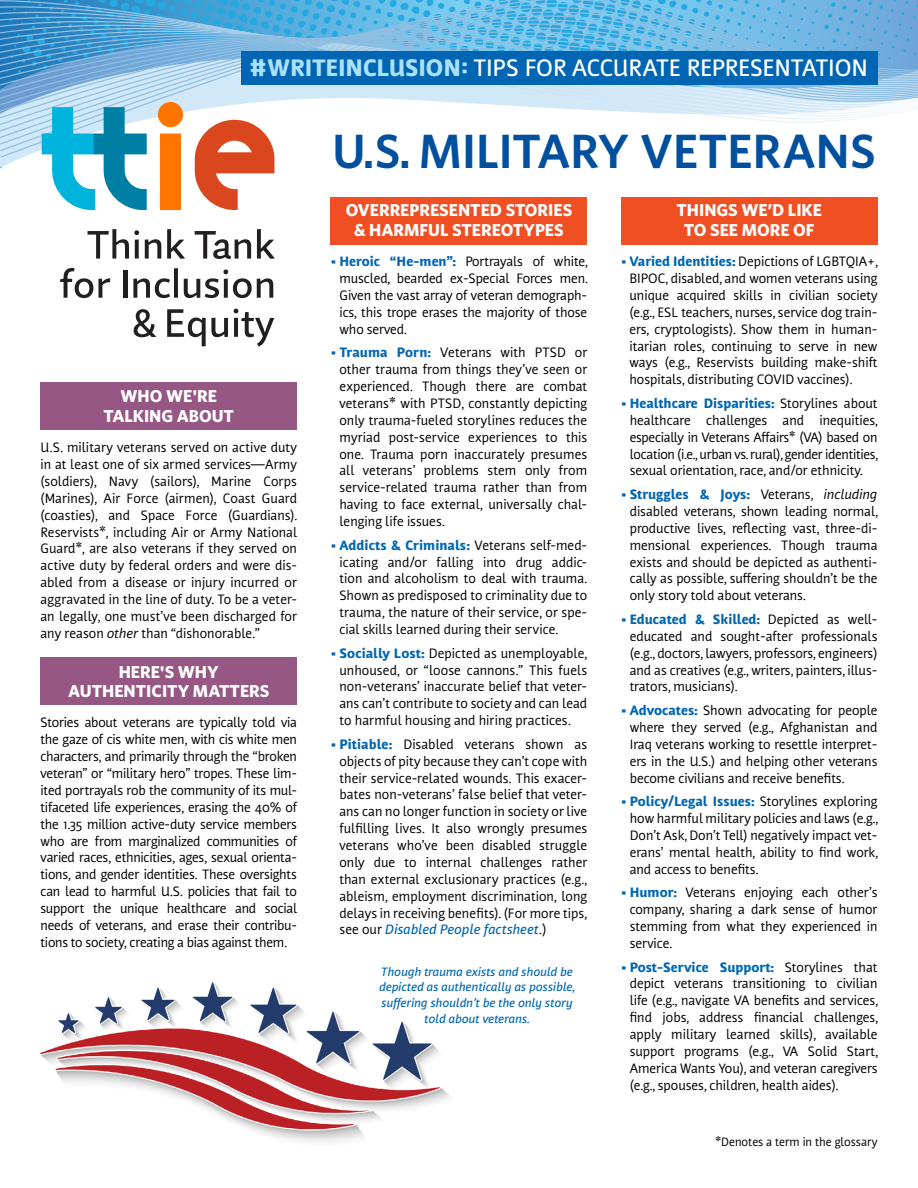
<style>
.page{position:relative;width:918px;height:1188px;background:#fff}
.page>*{position:absolute;margin:0;border:0;box-sizing:border-box;transform-origin:0 0}
.t1{font:600 48.15px "Whitney";letter-spacing:-.005em;color:#00509e}
.t2{font:500 23.7px "Nuvo Pro";letter-spacing:-.005em;color:#fff}
.t3{font:700 17.25px/19.5px "Whitney";color:#fff;text-align:center}
.t4{font:13.5px/16.8px "Nuvo Pro";color:#000;text-align:justify}
.t5{font:italic 500 12px/15.8px "Nuvo Pro";color:#0066b3;text-align:center}
.t6{font:12px "Nuvo Pro";color:#000}
.s1{font-weight:800;color:#abe1fa}
.s2{font-style:italic}
.s3{font-weight:800;color:#0066b3}
.s4{font-weight:500;font-style:italic;color:#0066b3}
</style>
<div class="page">
<img style="left:40px;top:982px;width:410px;height:160px">
<div style="left:331px;top:197px;width:256px;height:47px;background:#f04e23"></div>
<div style="left:621px;top:197px;width:257px;height:47px;background:#f04e23"></div>
<div style="left:40px;top:382px;width:257px;height:48px;background:#965785"></div>
<div style="left:40px;top:658px;width:257px;height:47px;background:#965785"></div>
<svg style="left:0;top:0;width:918px;height:158px"></svg>
<svg style="left:42px;top:107px;width:105px;height:103px"></svg>
<svg style="left:158px;top:102px;width:25px;height:108px"></svg>
<svg style="left:195px;top:120px;width:79px;height:90px"></svg>
<svg style="left:88px;top:229px;width:51px;height:30px"></svg>
<svg style="left:145px;top:239px;width:16px;height:20px"></svg>
<svg style="left:167px;top:229px;width:18px;height:30px"></svg>
<svg style="left:195px;top:231px;width:56px;height:28px"></svg>
<svg style="left:257px;top:229px;width:18px;height:30px"></svg>
<svg style="left:60px;top:268px;width:50px;height:30px"></svg>
<hr style="left:123px;top:270px;width:4px;height:28px;background:#231f20">
<svg style="left:133px;top:278px;width:37px;height:20px"></svg>
<hr style="left:174px;top:268px;width:4px;height:30px;background:#231f20">
<svg style="left:184px;top:270px;width:89px;height:28px"></svg>
<svg style="left:134px;top:309px;width:22px;height:28px"></svg>
<svg style="left:167px;top:309px;width:61px;height:37px"></svg>
<svg style="left:234px;top:309px;width:40px;height:37px"></svg>
<div style="left:241px;top:51px;width:637px;height:34px;background:#0066b3"></div>
<h2 class="t2" style="left:250px;top:51px;width:619px"><span class="s1">#WRITEINCLUSION:</span> TIPS FOR ACCURATE REPRESENTATION</h2>
<p class="t3" style="left:103px;top:386px;width:132px">WHO WE'RE<br>TALKING ABOUT</p>
<p class="t4" style="left:40px;top:439px;width:258px">U.S. military veterans served on active duty in at least one of six armed services—Army (soldiers), Navy (sailors), Marine Corps (Marines), Air Force (airmen), Coast Guard (coasties), and Space Force (Guardians).<br>Reservists*, including Air or Army National Guard*, are also veterans if they served on active duty by federal orders and were dis&shy;abled from a disease or injury incurred or aggravated in the line of duty. To be a veter&shy;an legally, one must’ve been discharged for any reason <span class="s2">other</span> than “dishonorable.”</p>
<p class="t3" style="left:68px;top:661px;width:203px">HERE'S WHY<br>AUTHENTICITY MATTERS</p>
<p class="t4" style="left:40px;top:714px;width:258px">Stories about veterans are typically told via the gaze of cis white men, with cis white men characters, and primarily through the “broken veteran” or “military hero” tropes. These lim&shy;ited portrayals rob the community of its mul&shy;tifaceted life experiences, erasing the 40% of the 1.35 million active-duty service members who are from marginalized communities of varied races, ethnicities, ages, sexual orienta&shy;tions, and gender identities. These oversights can lead to harmful U.S. policies that fail to support the unique healthcare and social needs of veterans, and erase their contribu&shy;tions to society, creating a bias against them.</p>
<h1 class="t1" style="left:332px;top:122px;width:545px">U.S. MILITARY VETERANS</h1>
<p class="t3" style="left:346px;top:200px;width:228px">OVERREPRESENTED STORIES &amp; HARMFUL STEREOTYPES</p>
<p class="t4" style="left:339px;top:253px;width:250px;text-indent:-9px"><span class="s3">• Heroic “He-men”:</span> Portrayals of white, muscled, bearded ex-Special Forces men.<br>Given the vast array of veteran demograph&shy;ics, this trope erases the majority of those who served.</p>
<p class="t4" style="left:339px;top:344px;width:249px;text-indent:-9px"><span class="s3">• Trauma Porn:</span> Veterans with PTSD or other trauma from things they’ve seen or experienced. Though there are combat veterans* with PTSD, constantly depicting only trauma-fueled storylines reduces the myriad post-service experiences to this one. Trauma porn inaccurately presumes all veterans’ problems stem only from service-related trauma rather than from having to face external, universally chal&shy;lenging life issues.</p>
<p class="t4" style="left:339px;top:536px;width:249px;text-indent:-9px"><span class="s3">• Addicts &amp; Criminals:</span> Veterans self-med&shy;icating and/or falling into drug addic&shy;tion and alcoholism to deal with trauma.<br>Shown as predisposed to criminality due to trauma, the nature of their service, or spe&shy;cial skills learned during their service.</p>
<p class="t4" style="left:339px;top:644px;width:249px;text-indent:-9px"><span class="s3">• Socially Lost:</span> Depicted as unemployable, unhoused, or “loose cannons.” This fuels non-veterans’ inaccurate belief that veter&shy;ans can’t contribute to society and can lead to harmful housing and hiring practices.</p>
<p class="t4" style="left:339px;top:735px;width:249px;text-indent:-9px"><span class="s3">• Pitiable:</span> Disabled veterans shown as objects of pity because they can’t cope with their service-related wounds. This exacer&shy;bates non-veterans’ false belief that veter&shy;ans can no longer function in society or live fulfilling lives. It also wrongly presumes veterans who’ve been disabled struggle only due to internal challenges rather than external exclusionary practices (e.g., ableism, employment discrimination, long delays in receiving benefits). (For more tips, see our <span class="s4">Disabled People factsheet</span>.)</p>
<p class="t5" style="left:379px;top:963px;width:197px">Though trauma exists and should be depicted as authentically as possible, suffering shouldn’t be the only story told about veterans.</p>
<p class="t3" style="left:676px;top:200px;width:147px">THINGS WE’D LIKE<br>TO SEE MORE OF</p>
<p class="t4" style="left:629px;top:253px;width:250px;text-indent:-8px"><span class="s3">• Varied Identities:</span> Depictions of LGBTQIA+, BIPOC, disabled, and women veterans using unique acquired skills in civilian society (e.g., ESL teachers, nurses, service dog train&shy;ers, cryptologists). Show them in human&shy;itarian roles, continuing to serve in new ways (e.g., Reservists building make-shift hospitals, distributing COVID vaccines).</p>
<p class="t4" style="left:630px;top:394px;width:250px;text-indent:-9px"><span class="s3">• Healthcare Disparities:</span> Storylines about healthcare challenges and inequities, especially in Veterans Affairs* (VA) based on location (i.e., urban vs. rural), gender identities, sexual orientation, race, and/or ethnicity.</p>
<p class="t4" style="left:630px;top:485px;width:250px;text-indent:-9px"><span class="s3">• Struggles &amp; Joys:</span> Veterans, <span class="s2">including </span>disabled veterans, shown leading normal, productive lives, reflecting vast, three-di&shy;mensional experiences. Though trauma exists and should be depicted as authenti&shy;cally as possible, suffering shouldn’t be the only story told about veterans.</p>
<p class="t4" style="left:630px;top:610px;width:249px;text-indent:-9px"><span class="s3">• Educated &amp; Skilled:</span> Depicted as well&shy;educated and sought-after professionals (e.g., doctors, lawyers, professors, engineers) and as creatives (e.g., writers, painters, illus&shy;trators, musicians).</p>
<p class="t4" style="left:630px;top:701px;width:249px;text-indent:-9px"><span class="s3">• Advocates:</span> Shown advocating for people where they served (e.g., Afghanistan and Iraq veterans working to resettle interpret&shy;ers in the U.S.) and helping other veterans become civilians and receive benefits.</p>
<p class="t4" style="left:630px;top:793px;width:250px;text-indent:-9px"><span class="s3">• Policy/Legal Issues:</span> Storylines exploring how harmful military policies and laws (e.g., Don’t Ask, Don’t Tell) negatively impact vet&shy;erans’ mental health, ability to find work, and access to benefits.</p>
<p class="t4" style="left:630px;top:884px;width:249px;text-indent:-9px"><span class="s3">• Humor:</span> Veterans enjoying each other’s company, sharing a dark sense of humor stemming from what they experienced in service.</p>
<p class="t4" style="left:630px;top:958px;width:250px;text-indent:-9px"><span class="s3">• Post-Service Support:</span> Storylines that depict veterans transitioning to civilian life (e.g., navigate VA benefits and services, find jobs, address financial challenges, apply military learned skills), available support programs (e.g., VA Solid Start, America Wants You), and veteran caregivers (e.g., spouses, children, health aides).</p>
<p class="t6" style="left:715px;top:1134px;width:164px">*Denotes a term in the glossary</p>
</div>
